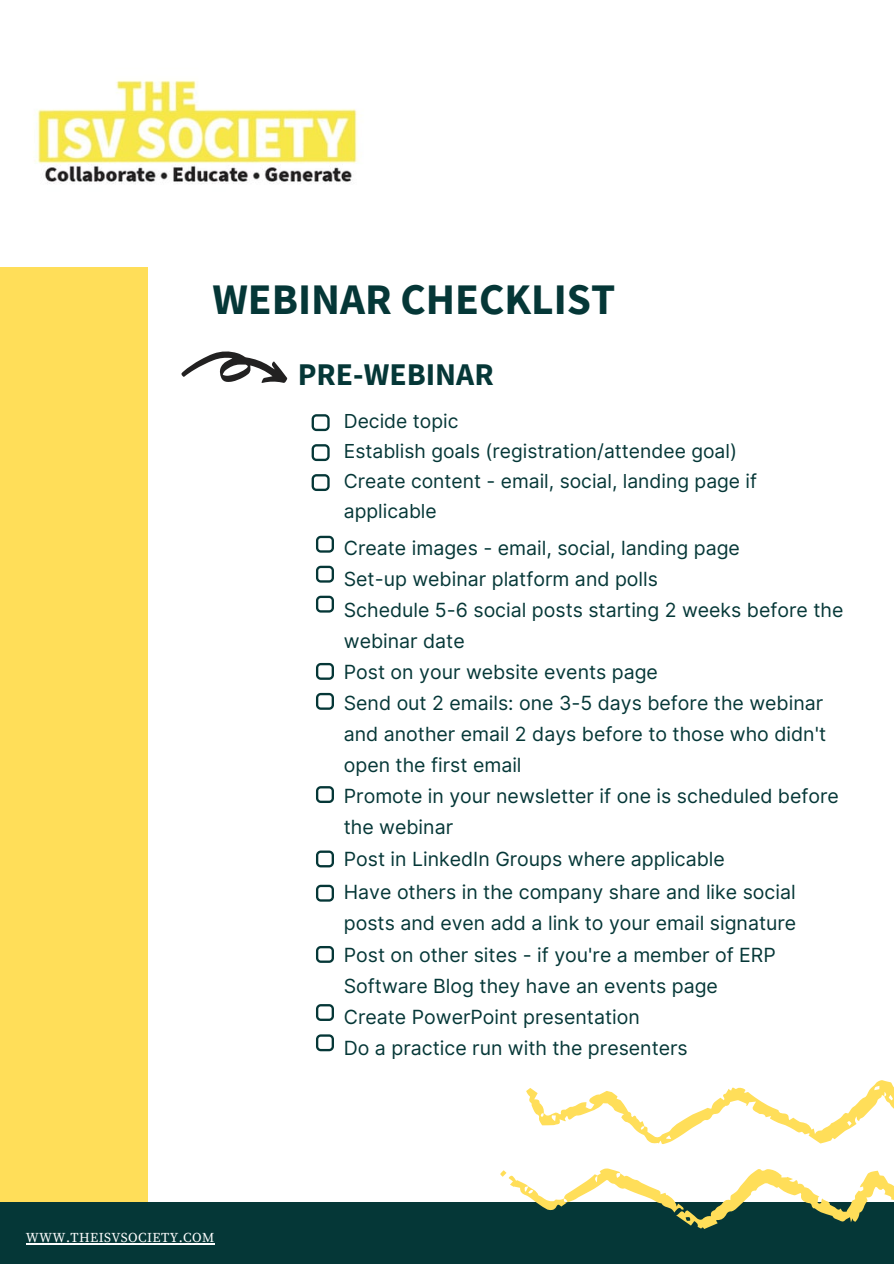
<style>
.page{position:relative;width:894px;height:1264px;background:#fff}
.page>*{position:absolute;margin:0;border:0;box-sizing:border-box;transform-origin:0 0}
.t1{font:700 43.5px "Source Sans Pro";color:#053737}
.t2{font:700 31.5px "Source Sans Pro";color:#053737}
.t3{font:19.5px/31px "Inter";color:#053737}
.t4{font:19.2px/30px "Inter";color:#053737}
.t5{font:13.5px "Source Serif Pro";letter-spacing:.03em;color:#fff}
</style>
<div class="page">
<svg style="left:316px;top:536px;width:18px;height:16px"></svg>
<svg style="left:316px;top:565px;width:18px;height:17px"></svg>
<svg style="left:316px;top:595px;width:18px;height:17px"></svg>
<svg style="left:311px;top:414px;width:18px;height:17px"></svg>
<svg style="left:311px;top:444px;width:18px;height:17px"></svg>
<svg style="left:311px;top:474px;width:18px;height:17px"></svg>
<div style="left:0;top:1202px;width:893px;height:61px;background:#053737"></div>
<svg style="left:500px;top:1080px;width:393px;height:149px"></svg>
<div style="left:0;top:267px;width:148px;height:935px;background:#ffde59"></div>
<img style="left:35px;top:80px;width:323px;height:104px">
<svg style="left:316px;top:946px;width:18px;height:16px"></svg>
<svg style="left:316px;top:663px;width:18px;height:17px"></svg>
<svg style="left:316px;top:693px;width:18px;height:16px"></svg>
<svg style="left:316px;top:786px;width:18px;height:17px"></svg>
<svg style="left:181px;top:351px;width:106px;height:32px"></svg>
<hr style="left:26px;top:1243px;width:189px;height:1px;background:#fff">
<svg style="left:316px;top:850px;width:18px;height:17px"></svg>
<svg style="left:316px;top:884px;width:18px;height:17px"></svg>
<svg style="left:316px;top:1004px;width:18px;height:16px"></svg>
<svg style="left:316px;top:1034px;width:18px;height:17px"></svg>
<p class="t1" style="left:212px;top:271px;width:404px">WEBINAR CHECKLIST</p>
<p class="t2" style="left:298px;top:354px;width:197px">PRE-WEBINAR</p>
<p class="t4" style="left:344px;top:406px;width:116px">Decide topic</p>
<p class="t4" style="left:344px;top:436px;width:394px">Establish goals (registration/attendee goal)</p>
<p class="t4" style="left:344px;top:466px;width:414px">Create content - email, social, landing page if applicable</p>
<p class="t3" style="left:344px;top:532px;width:397px">Create images - email, social, landing page</p>
<p class="t3" style="left:344px;top:563px;width:315px">Set-up webinar platform and polls</p>
<p class="t3" style="left:344px;top:594px;width:501px">Schedule 5-6 social posts starting 2 weeks before the webinar date</p>
<p class="t5" style="left:26px;top:1229px;width:190px">WWW.THEISVSOCIETY.COM</p>
<p class="t3" style="left:344px;top:656px;width:315px">Post on your website events page</p>
<p class="t3" style="left:344px;top:687px;width:483px">Send out 2 emails: one 3-5 days before the webinar and another email 2 days before to those who didn't open the first email</p>
<p class="t3" style="left:344px;top:780px;width:496px">Promote in your newsletter if one is scheduled before the webinar</p>
<p class="t3" style="left:344px;top:843px;width:382px">Post in LinkedIn Groups where applicable</p>
<p class="t3" style="left:344px;top:876px;width:454px">Have others in the company share and like social posts and even add a link to your email signature</p>
<p class="t3" style="left:344px;top:938px;width:433px">Post on other sites - if you're a member of ERP<br>Software Blog they have an events page</p>
<p class="t3" style="left:344px;top:1001px;width:297px">Create PowerPoint presentation</p>
<p class="t3" style="left:344px;top:1032px;width:345px">Do a practice run with the presenters</p>
</div>
